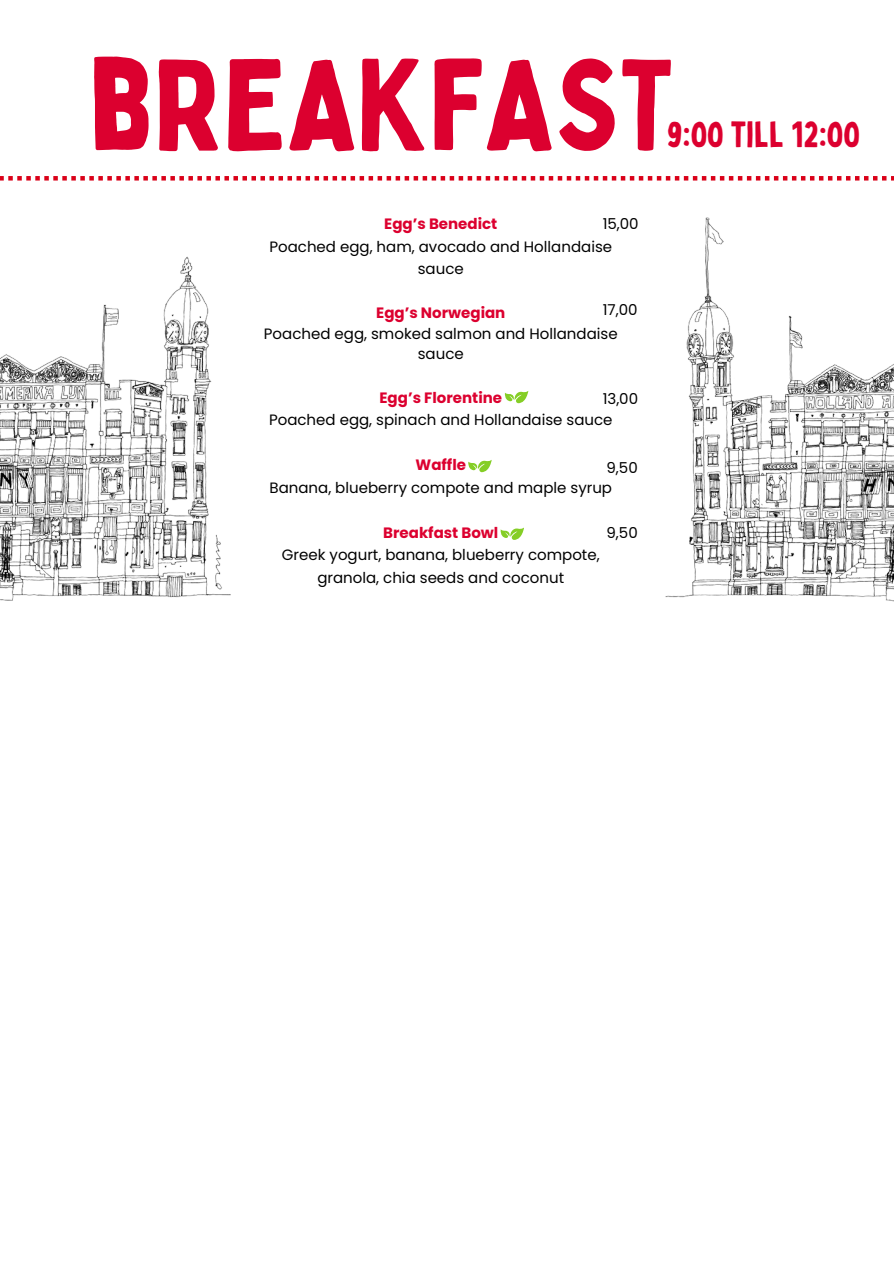
<style>
.page{position:relative;width:894px;height:1264px;background:#fff}
.page>*{position:absolute;margin:0;border:0;box-sizing:border-box;transform-origin:0 0}
.t1{font:126.9px "Bobby Jones";color:#dc002f}
.t2{font:36px "Bobby Jones";color:#dc002f}
.t3{font:15px/22.5px "Poppins";color:#000;text-align:center}
.t4{font:700 15px "Poppins";color:#dc002f}
</style>
<div class="page">
<svg style="left:332px;top:176px;width:561px;height:4px"></svg>
<img style="left:559px;top:178px;width:334px;height:424px">
<img style="left:0;top:176px;width:329px;height:425px">
<svg style="left:504px;top:391px;width:24px;height:12px"></svg>
<svg style="left:468px;top:460px;width:23px;height:12px"></svg>
<svg style="left:500px;top:527px;width:24px;height:13px"></svg>
<h1 class="t1" style="left:89px;top:25px;width:585px">bREAKFAST</h1>
<p class="t2" style="left:666px;top:112px;width:195px">9:00 till 12:00</p>
<p class="t4" style="left:384px;top:213px;width:114px">Egg’s Benedict</p>
<p class="t3" style="left:269px;top:235px;width:344px">Poached egg, ham, avocado and Hollandaise sauce</p>
<p class="t4" style="left:376px;top:302px;width:131px">Egg’s Norwegian</p>
<p class="t3" style="left:264px;top:323px;width:355px;line-height:20.2px">Poached egg, smoked salmon and Hollandaise sauce</p>
<p class="t4" style="left:379px;top:387px;width:124px">Egg’s Florentine</p>
<p class="t3" style="left:269px;top:408px;width:345px">Poached egg, spinach and Hollandaise sauce</p>
<p class="t4" style="left:415px;top:454px;width:52px">Waffle</p>
<p class="t3" style="left:269px;top:476px;width:344px">Banana, blueberry compote and maple syrup</p>
<p class="t4" style="left:383px;top:522px;width:117px">Breakfast Bowl</p>
<p class="t3" style="left:282px;top:543px;width:319px">Greek yogurt, banana, blueberry compote, granola, chia seeds and coconut</p>
<p class="t3" style="left:602px;top:213px;width:38px">15,00</p>
<p class="t3" style="left:602px;top:298px;width:36px">17,00</p>
<p class="t3" style="left:602px;top:387px;width:37px">13,00</p>
<p class="t3" style="left:606px;top:456px;width:33px">9,50</p>
<p class="t3" style="left:606px;top:521px;width:33px">9,50</p>
</div>
